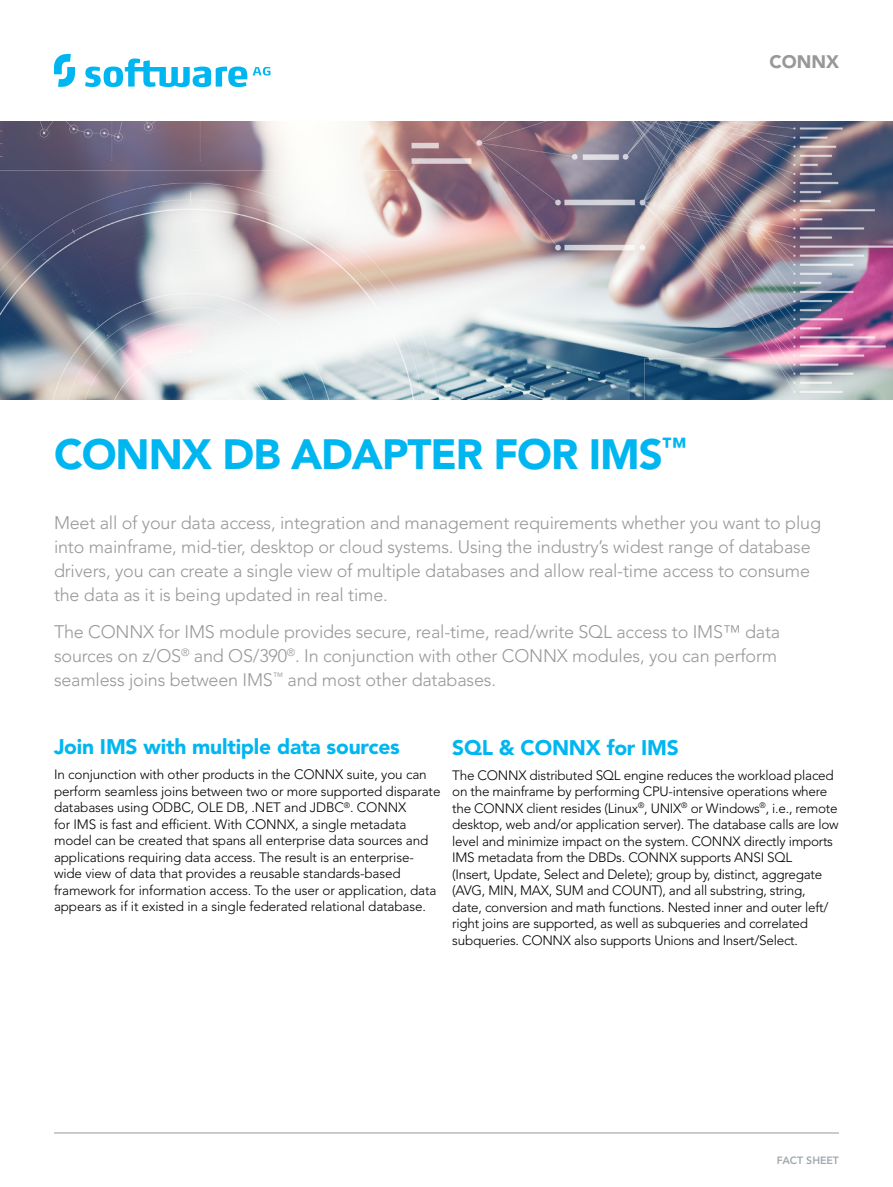
<style>
.page{position:relative;width:893px;height:1187px;background:#fff}
.page>*{position:absolute;margin:0;border:0;box-sizing:border-box;transform-origin:0 0}
.t1{font:900 42px "Avenir LT Std";letter-spacing:-.025em;color:#00b6f1}
.t2{font:900 21px "Avenir LT Std";letter-spacing:-.01em;color:#00b6f1}
.t3{font:300 18px/24px "Avenir LT Std";letter-spacing:-.01em;color:#989899}
.t4{font:900 18px "Avenir LT Std";color:#989899}
.t5{font:300 13.5px/16.5px "Avenir LT Std";letter-spacing:-.02em;color:#000}
.t6{font:800 10.5px "Avenir LT Std";color:#a0a9ad}
</style>
<div class="page">
<svg style="left:54px;top:54px;width:216px;height:33px"></svg>
<hr style="left:54px;top:1132px;width:785px;height:1px;background:#989899">
<img style="left:0;top:122px;width:893px;height:277px">
<h3 class="t4" style="left:769px;top:50px;width:71px">CONNX</h3>
<h1 class="t1" style="left:54px;top:429px;width:634px">CONNX DB ADAPTER FOR IMS<sup>™</sup></h1>
<p class="t3" style="left:54px;top:510px;width:769px">Meet all of your data access, integration and management requirements whether you want to plug into mainframe, mid-tier, desktop or cloud systems. Using the industry’s widest range of database drivers, you can create a single view of multiple databases and allow real-time access to consume the data as it is being updated in real time.</p>
<h3 class="t3" style="left:54px;top:620px;width:728px">The CONNX for IMS module provides secure, real-time, read/write SQL access to IMS™ data sources on z/OS<sup>®</sup> and OS/390<sup>®</sup>. In conjunction with other CONNX modules, you can perform seamless joins between IMS<sup>™</sup> and most other databases.</h3>
<h2 class="t2" style="left:54px;top:734px;width:347px">Join IMS with multiple data sources</h2>
<p class="t5" style="left:54px;top:766px;width:388px">In conjunction with other products in the CONNX suite, you can perform seamless joins between two or more supported disparate databases using ODBC, OLE DB, .NET and JDBC<sup>®</sup>. CONNX<br>for IMS is fast and efficient. With CONNX, a single metadata model can be created that spans all enterprise data sources and applications requiring data access. The result is an enterprise&shy;wide view of data that provides a reusable standards-based framework for information access. To the user or application, data appears as if it existed in a single federated relational database.</p>
<h2 class="t2" style="left:452px;top:734px;width:228px">SQL &amp; CONNX for IMS</h2>
<p class="t5" style="left:452px;top:766px;width:388px">The CONNX distributed SQL engine reduces the workload placed on the mainframe by performing CPU-intensive operations where the CONNX client resides (Linux<sup>®</sup>, UNIX<sup>®</sup> or Windows<sup>®</sup>, i.e., remote desktop, web and/or application server). The database calls are low level and minimize impact on the system. CONNX directly imports IMS metadata from the DBDs. CONNX supports ANSI SQL<br>(Insert, Update, Select and Delete); group by, distinct, aggregate (AVG, MIN, MAX, SUM and COUNT), and all substring, string, date, conversion and math functions. Nested inner and outer left/ right joins are supported, as well as subqueries and correlated subqueries. CONNX also supports Unions and Insert/Select.</p>
<p class="t6" style="left:777px;top:1153px;width:64px">FACT SHEET</p>
</div>
